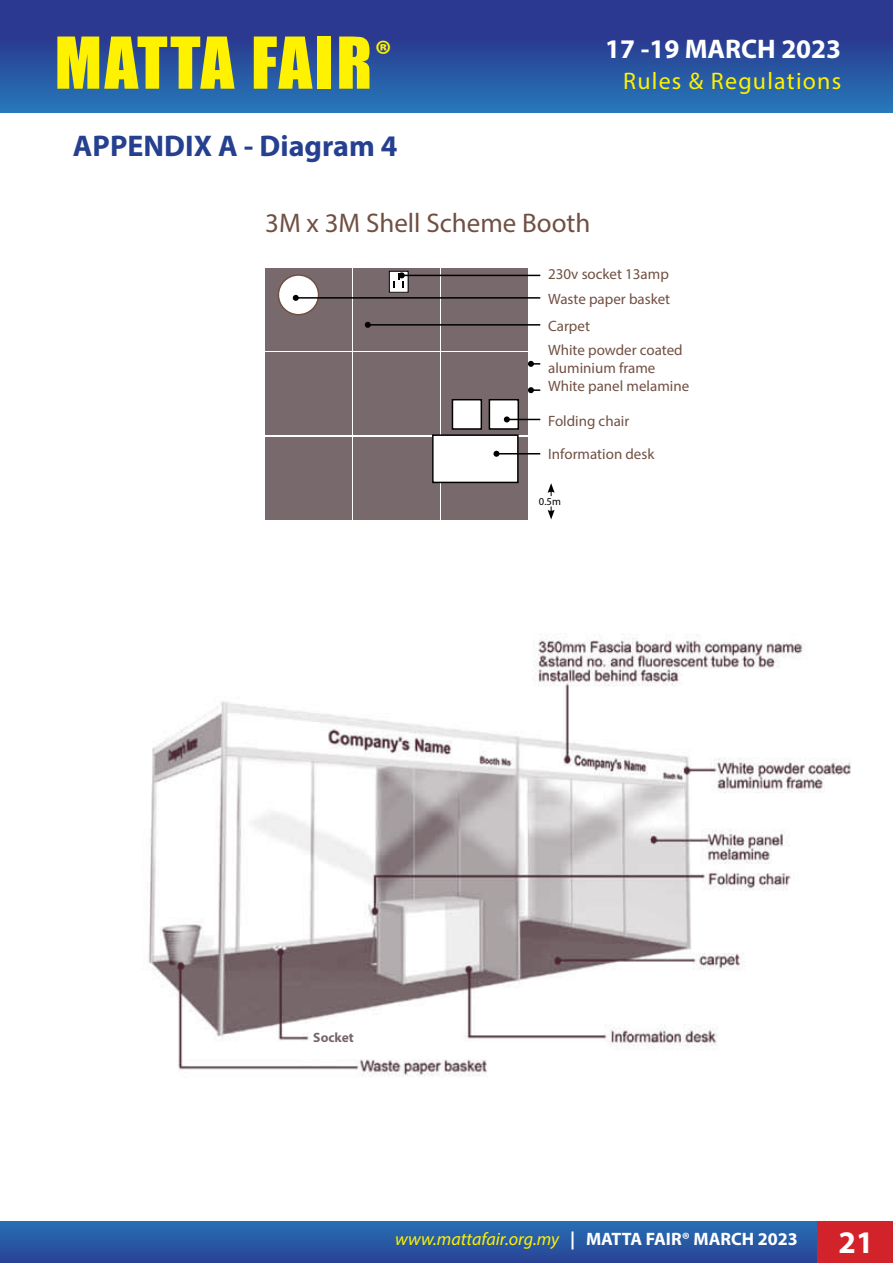
<style>
.page{position:relative;width:893px;height:1263px;background:#fff}
.page>*{position:absolute;margin:0;border:0;box-sizing:border-box;transform-origin:0 0}
.t1{font:66px "Impact";letter-spacing:.04em;color:#fff200}
.t2{font:700 31.5px "Myriad Pro";color:#fff}
.t3{font:700 30px "Myriad Pro";color:#25408f}
.t4{font:27px "Myriad Pro";color:#715043}
.t5{font:700 27px "Myriad Pro";color:#fff}
.t6{font:24px "Myriad Pro";letter-spacing:.05em;color:#fff200}
.t7{font:italic 18px "Myriad Pro";color:#fff200}
.t8{font:15px/24.6px "Myriad Pro";color:#715043}
.t9{font:700 13.5px "Myriad Pro";color:#77676a}
.t10{font:10.65px "Myriad Pro";color:#000}
.s1{font-weight:700;font-style:normal;color:#fff}
</style>
<div class="page">
<img style="left:148px;top:638px;width:703px;height:439px">
<div style="left:265px;top:268px;width:87px;height:83px;background:#78696c"></div>
<div style="left:265px;top:352px;width:87px;height:83px;background:#78696c"></div>
<div style="left:265px;top:437px;width:87px;height:82px;background:#78696c"></div>
<div style="left:353px;top:268px;width:87px;height:83px;background:#78696c"></div>
<div style="left:353px;top:352px;width:87px;height:83px;background:#78696c"></div>
<div style="left:353px;top:437px;width:87px;height:82px;background:#78696c"></div>
<div style="left:441px;top:268px;width:87px;height:83px;background:#78696c"></div>
<div style="left:441px;top:352px;width:87px;height:83px;background:#78696c"></div>
<div style="left:441px;top:437px;width:87px;height:82px;background:#78696c"></div>
<div style="left:278px;top:275px;width:41px;height:40px;background:#fff;border-radius:50%"></div>
<div style="left:278px;top:274px;width:41px;height:41px;border:2px solid #715043;border-radius:50%"></div>
<div style="left:389px;top:271px;width:19px;height:21px;background:#fff"></div>
<div style="left:389px;top:271px;width:19px;height:21px;border:1px solid #000"></div>
<div style="left:433px;top:435px;width:85px;height:47px;background:#fff"></div>
<div style="left:432px;top:434px;width:87px;height:49px;border:2px solid #000"></div>
<div style="left:452px;top:400px;width:29px;height:29px;background:#fff"></div>
<div style="left:452px;top:399px;width:30px;height:31px;border:2px solid #000"></div>
<div style="left:489px;top:400px;width:29px;height:29px;background:#fff"></div>
<div style="left:489px;top:399px;width:30px;height:31px;border:2px solid #000"></div>
<hr style="left:402px;top:275px;width:138px;height:1px;background:#000">
<svg style="left:393px;top:272px;width:12px;height:16px"></svg>
<hr style="left:296px;top:297px;width:244px;height:2px;background:#000">
<svg style="left:293px;top:295px;width:6px;height:6px"></svg>
<hr style="left:368px;top:324px;width:172px;height:2px;background:#000">
<svg style="left:365px;top:322px;width:6px;height:6px"></svg>
<svg style="left:528px;top:361px;width:12px;height:6px"></svg>
<svg style="left:528px;top:387px;width:12px;height:6px"></svg>
<hr style="left:507px;top:419px;width:33px;height:1px;background:#000">
<svg style="left:504px;top:416px;width:6px;height:6px"></svg>
<hr style="left:496px;top:453px;width:44px;height:1px;background:#000">
<svg style="left:493px;top:451px;width:6px;height:6px"></svg>
<svg style="left:548px;top:506px;width:7px;height:13px"></svg>
<svg style="left:548px;top:483px;width:7px;height:13px"></svg>
<div style="left:0;top:1222px;width:893px;height:41px;background:linear-gradient(to bottom,#2770b4,#294294)"></div>
<div style="left:818px;top:1222px;width:75px;height:41px;background:#d2232a"></div>
<div style="left:0;top:0;width:893px;height:113px;background:linear-gradient(to bottom,#2c2a86,#2673b6)"></div>
<h1 class="t1" style="left:55px;top:12px;width:339px">MATTA FAIR<sup>®</sup></h1>
<h3 class="t3" style="left:73px;top:126px;width:326px">APPENDIX A - Diagram 4</h3>
<h3 class="t5" style="left:605px;top:32px;width:237px">17 -19 MARCH 2023</h3>
<h3 class="t6" style="left:623px;top:66px;width:219px">Rules &amp; Regulations</h3>
<h3 class="t4" style="left:265px;top:206px;width:327px">3M x 3M Shell Scheme Booth</h3>
<p class="t8" style="left:548px;top:261px;width:124px">230v socket 13amp<br>Waste paper basket</p>
<p class="t8" style="left:548px;top:313px;width:136px">Carpet<br>White powder coated</p>
<p class="t8" style="left:548px;top:359px;width:142px;line-height:17.7px">aluminium frame<br>White panel melamine</p>
<p class="t8" style="left:548px;top:408px;width:83px">Folding chair</p>
<p class="t8" style="left:548px;top:442px;width:108px">Information desk</p>
<p class="t10" style="left:539px;top:495px;width:23px">0.5m</p>
<p class="t9" style="left:313px;top:1029px;width:42px">Socket</p>
<p class="t7" style="left:395px;top:1228px;width:404px">www.mattafair.org.my <span class="s1">| MATTA FAIR® MARCH 2023</span></p>
<h2 class="t2" style="left:838px;top:1222px;width:36px">21</h2>
</div>
